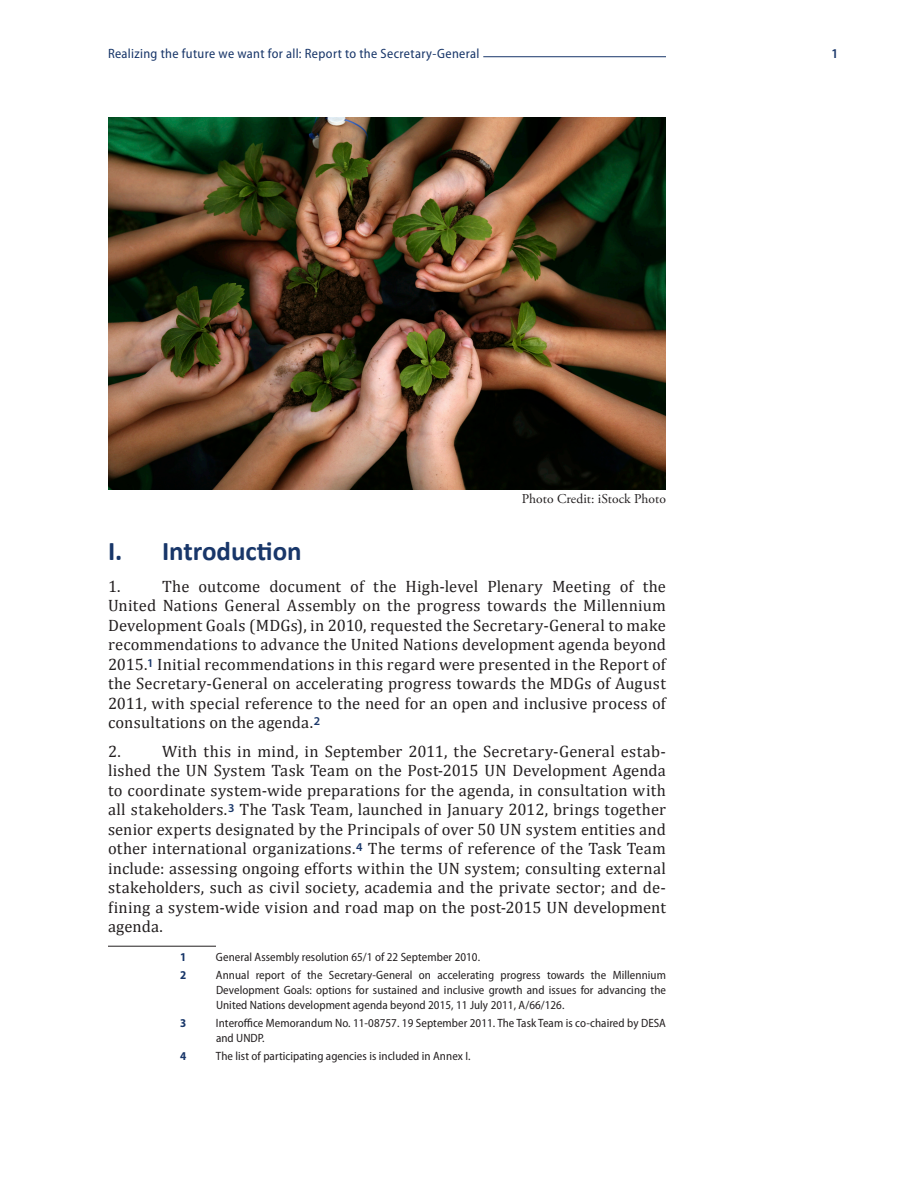
<style>
.page{position:relative;width:918px;height:1188px;background:#fff}
.page>*{position:absolute;margin:0;border:0;box-sizing:border-box;transform-origin:0 0}
.HL2{font:700 27px "Calibri";color:#183669}
.Body_Text_number{font:16.5px/19.5px "Cambria";letter-spacing:.005em;color:#231f20;text-align:justify}
.t1{font:semi-condensed 13.5px "Myriad Pro";letter-spacing:.025em;color:#183669}
.t2{font:13.5px "Adobe Garamond Pro";letter-spacing:.005em;color:#231f20}
.t3{font:600 semi-condensed 13.5px "Myriad Pro";color:#183669}
.End_Notes{font:semi-condensed 12px/15px "Myriad Pro";letter-spacing:.005em;color:#231f20;text-align:justify}
.End_Notes-2{font:700 semi-condensed 12px "Myriad Pro";color:#183669}
</style>
<div class="page">
<hr style="left:483px;top:56px;width:183px;height:1px;background:#183669">
<hr style="left:108px;top:946px;width:108px;height:1px;background:#231f20">
<img style="left:109px;top:118px;width:557px;height:371px">
<p class="t1" style="left:108px;top:46px;width:373px">Realizing the future we want for all: Report to the Secretary-General</p>
<p class="t3" style="left:832px;top:46px;width:8px">1</p>
<p class="t2" style="left:522px;top:491px;width:146px">Photo Credit: iStock Photo</p>
<p class="HL2" style="left:108px;top:535px;width:195px">I. Introduction</p>
<p class="Body_Text_number" style="left:108px;top:576px;width:12px">1.</p>
<p class="Body_Text_number" style="left:108px;top:576px;width:560px;text-indent:54px">The outcome document of the High-level Plenary Meeting of the United Nations General Assembly on the progress towards the Millennium Development Goals (MDGs), in 2010, requested the Secretary-General to make recommendations to advance the United Nations development agenda beyond 2015.<sup>1</sup> Initial recommendations in this regard were presented in the Report of the Secretary-General on accelerating progress towards the MDGs of August 2011, with special reference to the need for an open and inclusive process of consultations on the agenda. <sup>2</sup></p>
<p class="Body_Text_number" style="left:108px;top:741px;width:12px">2.</p>
<p class="Body_Text_number" style="left:108px;top:741px;width:559px;text-indent:54px">With this in mind, in September 2011, the Secretary-General estab&shy;lished the UN System Task Team on the Post-2015 UN Development Agenda to coordinate system-wide preparations for the agenda, in consultation with all stakeholders. <sup>3</sup> The Task Team, launched in January 2012, brings together senior experts designated by the Principals of over 50 UN system entities and other international organizations. <sup>4</sup> The terms of reference of the Task Team include: assessing ongoing efforts within the UN system; consulting external stakeholders, such as civil society, academia and the private sector; and de&shy;fining a system-wide vision and road map on the post-2015 UN development agenda.</p>
<p class="End_Notes-2" style="left:180px;top:950px;width:8px">1</p>
<p class="End_Notes" style="left:216px;top:950px;width:266px">General Assembly resolution 65/1 of 22 September 2010.</p>
<p class="End_Notes-2" style="left:180px;top:968px;width:8px">2</p>
<p class="End_Notes" style="left:216px;top:968px;width:452px">Annual report of the Secretary-General on accelerating progress towards the Millennium Development Goals: options for sustained and inclusive growth and issues for advancing the United Nations development agenda beyond 2015, 11 July 2011, A/66/126.</p>
<p class="End_Notes-2" style="left:180px;top:1016px;width:8px">3</p>
<p class="End_Notes" style="left:216px;top:1016px;width:451px">Interoffice Memorandum No. 11-08757. 19 September 2011. The Task Team is co-chaired by DESA and UNDP.</p>
<p class="End_Notes-2" style="left:180px;top:1049px;width:8px">4</p>
<p class="End_Notes" style="left:216px;top:1049px;width:256px">The list of participating agencies is included in Annex I.</p>
</div>
